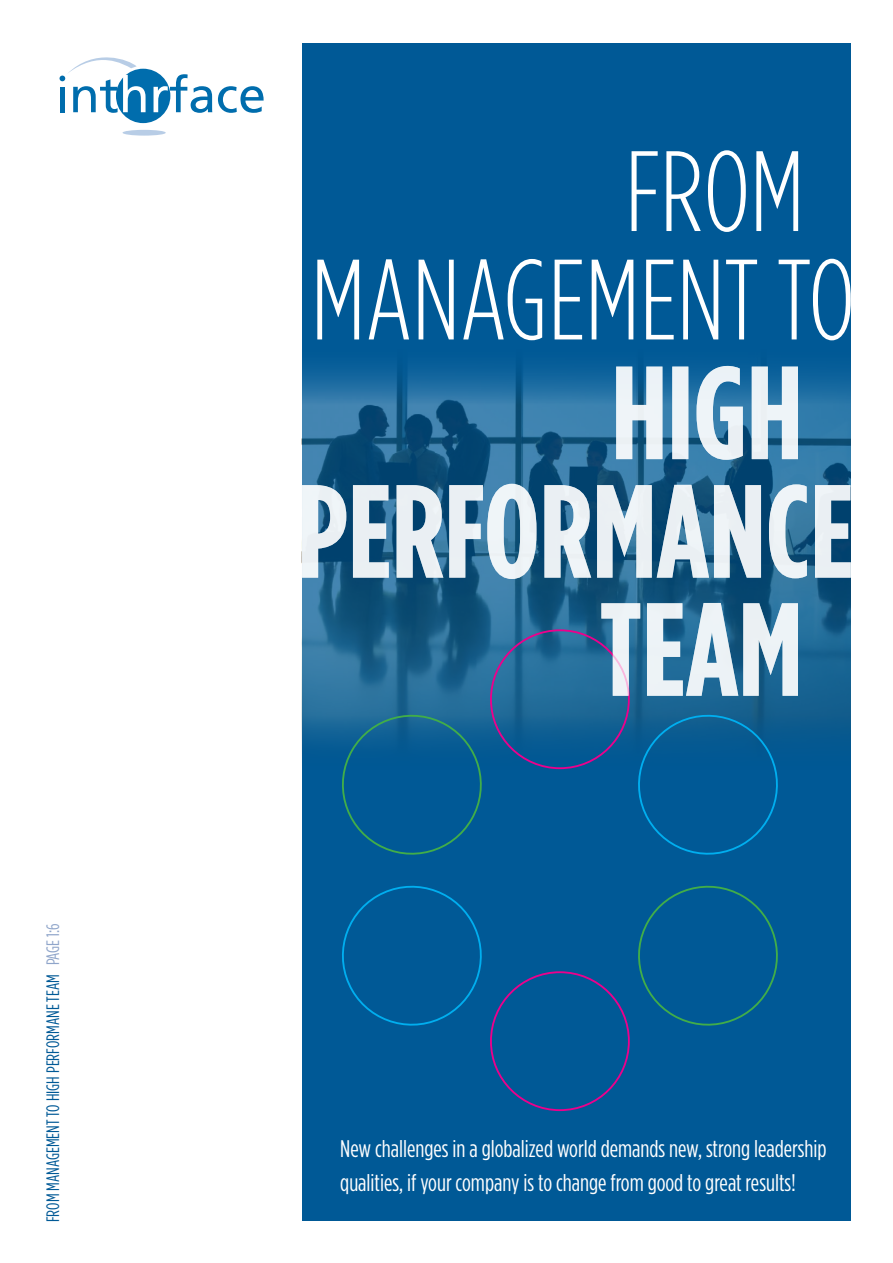
<style>
.page{position:relative;width:893px;height:1263px;background:#fff}
.page>*{position:absolute;margin:0;border:0;box-sizing:border-box;transform-origin:0 0}
.t1{font:300 114px "Gotham Condensed";color:#fff}
.t2{font:24px/34.5px "Gotham Condensed";color:#fff}
.t3{font:18px "Gotham Condensed";color:#005996}
.s1{color:#8fa5ca}
</style>
<div class="page">
<div style="left:302px;top:43px;width:548px;height:1177px;background:#005996"></div>
<img style="left:302px;top:365px;width:548px;height:405px">
<svg style="left:331px;top:703px;width:160px;height:152px"></svg>
<svg style="left:628px;top:885px;width:150px;height:148px"></svg>
<svg style="left:342px;top:885px;width:149px;height:148px"></svg>
<svg style="left:629px;top:706px;width:158px;height:149px"></svg>
<svg style="left:302px;top:484px;width:549px;height:95px;background:#95b3c6"></svg>
<svg style="left:616px;top:366px;width:182px;height:94px;background:#a2c1d5"></svg>
<svg style="left:601px;top:603px;width:197px;height:93px;background:#97b7cb"></svg>
<div style="left:116px;top:69px;width:54px;height:54px;background:#006dad;border-radius:50%"></div>
<svg style="left:60px;top:57px;width:86px;height:56px"></svg>
<svg style="left:154px;top:74px;width:58px;height:39px"></svg>
<svg style="left:218px;top:86px;width:46px;height:27px"></svg>
<div style="left:123px;top:130px;width:43px;height:6px;background:#b8cde6;border-radius:50%"></div>
<p class="t3" style="left:43px;top:1222px;width:300px;rotate:-90deg">FROM MANAGEMENT TO HIGH PERFORMANE TEAM <span class="s1">PAGE 1:6</span></p>
<h1 class="t1" style="left:625px;top:131px;width:181px">FROM</h1>
<h1 class="t1" style="left:311px;top:240px;width:546px">MANAGEMENT TO</h1>
<p class="t2" style="left:340px;top:1131px;width:488px">New challenges in a globalized world demands new, strong leadership qualities, if your company is to change from good to great results!</p>
</div>
